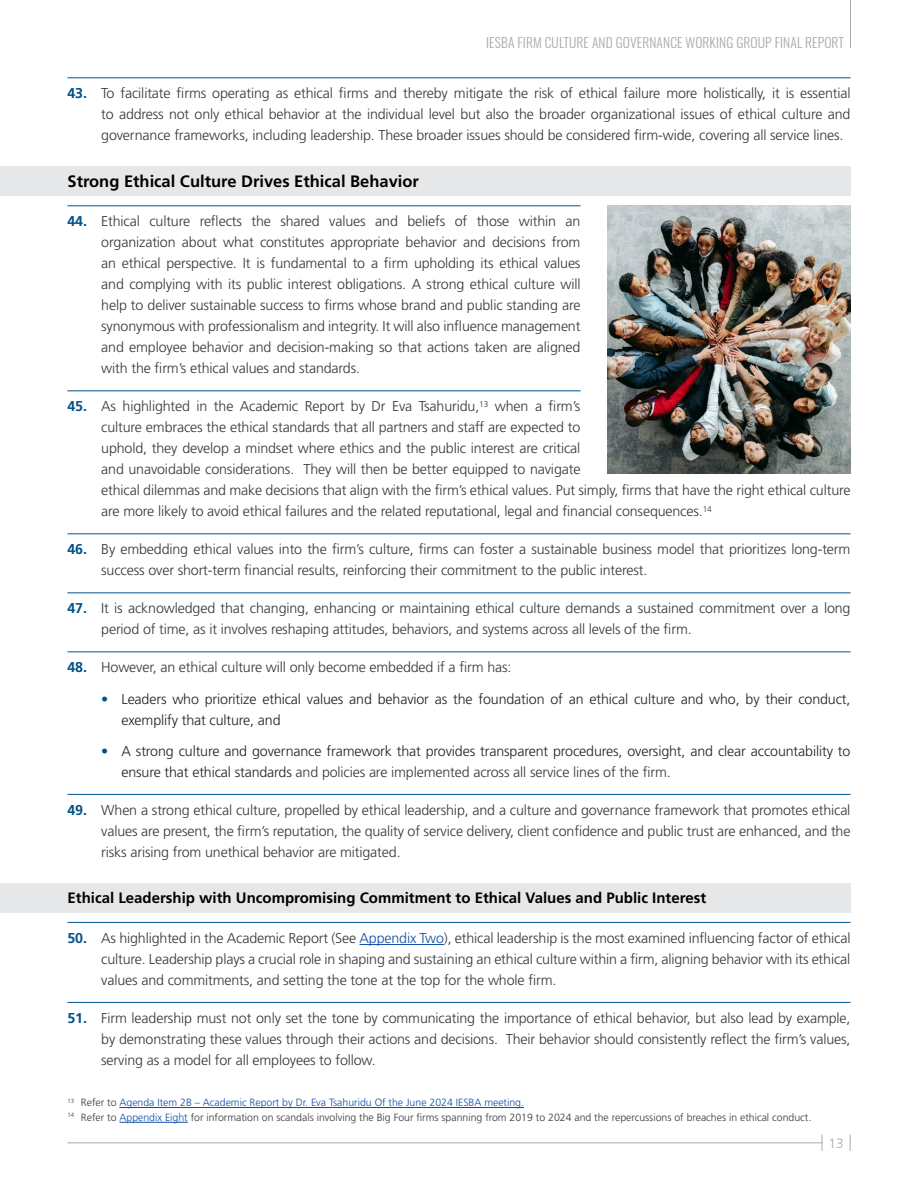
<style>
.page{position:relative;width:918px;height:1188px;background:#fff}
.page>*{position:absolute;margin:0;border:0;box-sizing:border-box;transform-origin:0 0}
.t1{font:700 16.5px "Frutiger LT Std";color:#000}
.t2{font:700 15px "Frutiger LT Std";color:#000}
.t3{font:300 14.25px/21px "Frutiger LT Std";letter-spacing:-.01em;color:#383637;text-align:justify}
.t4{font:300 14.25px/21px "Frutiger LT Std";letter-spacing:-.01em;color:#202124}
.t5{font:300 13.5px "Oswald";letter-spacing:.01em;color:#a7a9ac}
.t6{font:300 13.5px "Frutiger LT Std";color:#a7a9ac}
.t7{font:300 10.5px/14.7px "Frutiger LT Std";color:#383637}
.s1{font-weight:700;color:#005289}
.s2{font-weight:400;color:#005289}
.s3{color:#383637}
.s4{color:#0e4eaa}
</style>
<div class="page">
<hr style="left:850px;top:0;width:1px;height:48px;background:#a7a9ac">
<hr style="left:68px;top:1142px;width:778px;height:1px;background:#a7a9ac">
<div style="left:823px;top:1135px;width:27px;height:16px;background:#fff"></div>
<svg style="left:850px;top:1135px;width:1px;height:16px"></svg>
<svg style="left:822px;top:1135px;width:1px;height:16px"></svg>
<hr style="left:68px;top:77px;width:782px;height:1px;background:#005289">
<div style="left:0;top:166px;width:850px;height:30px;background:#e6e7e8"></div>
<hr style="left:68px;top:205px;width:512px;height:1px;background:#005289">
<hr style="left:68px;top:390px;width:512px;height:1px;background:#005289">
<hr style="left:68px;top:533px;width:782px;height:1px;background:#005289">
<hr style="left:68px;top:592px;width:782px;height:1px;background:#005289">
<hr style="left:68px;top:651px;width:782px;height:1px;background:#005289">
<hr style="left:68px;top:794px;width:782px;height:1px;background:#005289">
<div style="left:0;top:883px;width:850px;height:30px;background:#e6e7e8"></div>
<hr style="left:68px;top:922px;width:782px;height:1px;background:#005289">
<hr style="left:360px;top:944px;width:84px;height:1px;background:#0e4eaa">
<hr style="left:68px;top:1002px;width:782px;height:1px;background:#005289">
<hr style="left:120px;top:1107px;width:404px;height:1px;background:#0e4eaa">
<hr style="left:120px;top:1122px;width:68px;height:1px;background:#0e4eaa">
<img style="left:608px;top:205px;width:242px;height:269px">
<p class="t5" style="left:486px;top:30px;width:359px">IESBA FIRM CULTURE AND GOVERNANCE WORKING GROUP FINAL REPORT</p>
<p class="t3" style="left:101px;top:83px;width:751px;text-indent:-34px"><span class="s1">43.</span> To facilitate firms operating as ethical firms and thereby mitigate the risk of ethical failure more holistically, it is essential to address not only ethical behavior at the individual level but also the broader organizational issues of ethical culture and governance frameworks, including leadership. These broader issues should be considered firm-wide, covering all service lines.</p>
<p class="t1" style="left:68px;top:171px;width:353px">Strong Ethical Culture Drives Ethical Behavior</p>
<p class="t3" style="left:101px;top:211px;width:481px;text-indent:-34px"><span class="s1">44.</span> Ethical culture reflects the shared values and beliefs of those within an organization about what constitutes appropriate behavior and decisions from an ethical perspective. It is fundamental to a firm upholding its ethical values and complying with its public interest obligations. A strong ethical culture will help to deliver sustainable success to firms whose brand and public standing are synonymous with professionalism and integrity. It will also influence management and employee behavior and decision-making so that actions taken are aligned with the firm’s ethical values and standards.</p>
<p class="t3" style="left:101px;top:396px;width:751px;text-align:left;text-indent:-34px"><span class="s1">45.</span> As highlighted in the Academic Report by Dr Eva Tsahuridu,<sup>13</sup> when a firm’s<br>culture embraces the ethical standards that all partners and staff are expected to<br>uphold, they develop a mindset where ethics and the public interest are critical<br>and unavoidable considerations. They will then be better equipped to navigate<br>ethical dilemmas and make decisions that align with the firm’s ethical values. Put simply, firms that have the right ethical culture are more likely to avoid ethical failures and the related reputational, legal and financial consequences.<sup>14</sup></p>
<p class="t3" style="left:101px;top:539px;width:751px;text-indent:-34px"><span class="s1">46.</span> By embedding ethical values into the firm’s culture, firms can foster a sustainable business model that prioritizes long-term success over short-term financial results, reinforcing their commitment to the public interest.</p>
<p class="t3" style="left:101px;top:598px;width:751px;text-indent:-34px"><span class="s1">47.</span> It is acknowledged that changing, enhancing or maintaining ethical culture demands a sustained commitment over a long period of time, as it involves reshaping attitudes, behaviors, and systems across all levels of the firm.</p>
<p class="t3" style="left:68px;top:657px;width:445px"><span class="s1">48.</span> However, an ethical culture will only become embedded if a firm has:</p>
<p class="t4" style="left:121px;top:689px;width:731px;text-indent:-20px"><span class="s2">•</span> Leaders who prioritize ethical values and behavior as the foundation of an ethical culture and who, by their conduct, exemplify that culture, and</p>
<p class="t4" style="left:121px;top:741px;width:731px;text-indent:-20px"><span class="s2">•</span> A strong culture and governance framework that provides transparent procedures, oversight, and clear accountability to ensure that ethical standards <span class="s3">and policies are implemented across all service lines of the firm.</span></p>
<p class="t3" style="left:101px;top:800px;width:751px;text-indent:-34px"><span class="s1">49.</span> When a strong ethical culture, propelled by ethical leadership, and a culture and governance framework that promotes ethical values are present, the firm’s reputation, the quality of service delivery, client confidence and public trust are enhanced, and the risks arising from unethical behavior are mitigated.</p>
<p class="t2" style="left:68px;top:889px;width:640px">Ethical Leadership with Uncompromising Commitment to Ethical Values and Public Interest</p>
<p class="t3" style="left:101px;top:928px;width:751px;text-indent:-34px"><span class="s1">50.</span> As highlighted in the Academic Report (See <span class="s4">Appendix Two</span>), ethical leadership is the most examined influencing factor of ethical culture. Leadership plays a crucial role in shaping and sustaining an ethical culture within a firm, aligning behavior with its ethical values and commitments, and setting the tone at the top for the whole firm.</p>
<p class="t3" style="left:101px;top:1008px;width:751px;text-indent:-34px"><span class="s1">51.</span> Firm leadership must not only set the tone by communicating the importance of ethical behavior, but also lead by example, by demonstrating these values through their actions and decisions. Their behavior should consistently reflect the firm’s values, serving as a model for all employees to follow.</p>
<p class="t7" style="left:68px;top:1095px;width:745px"><sup>13</sup> Refer to <span class="s4">Agenda Item 2B – Academic Report by Dr. Eva Tsahuridu Of the June 2024 IESBA meeting.<br></span><sup>14</sup> Refer to <span class="s4">Appendix Eight</span> for information on scandals involving the Big Four firms spanning from 2019 to 2024 and the repercussions of breaches in ethical conduct.</p>
<p class="t6" style="left:829px;top:1136px;width:17px">13</p>
</div>
